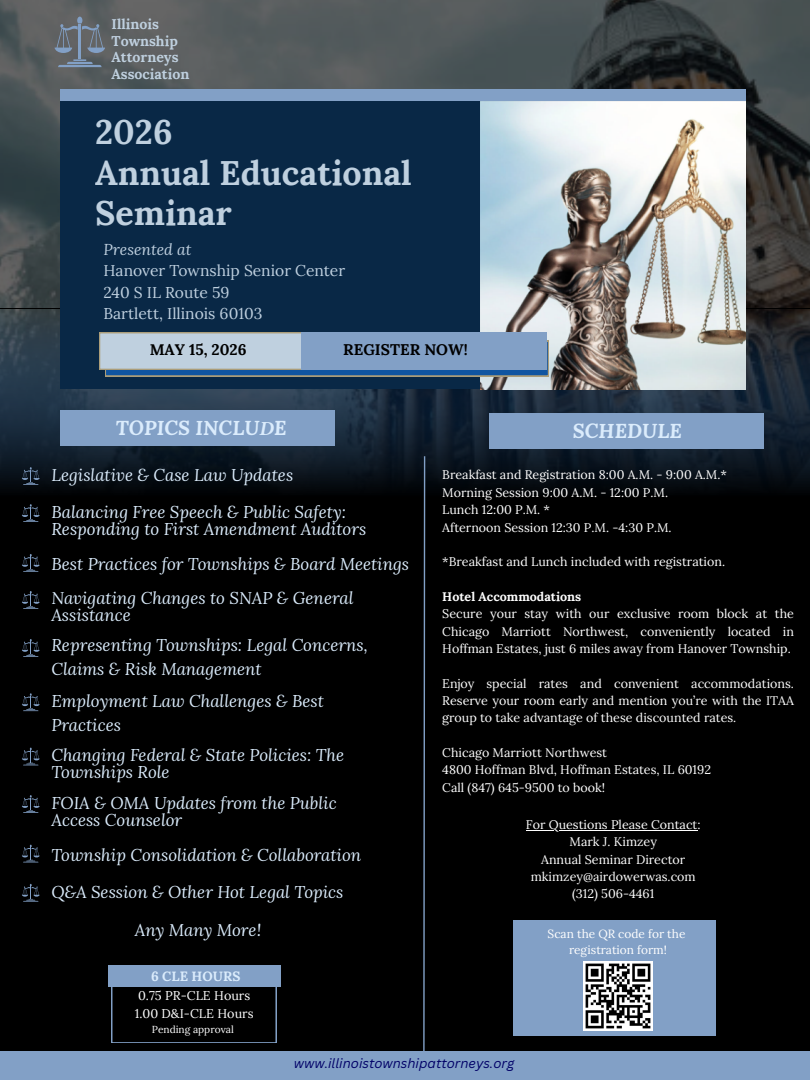
<style>
.page{position:relative;width:810px;height:1080px;background:#000}
.page>*{position:absolute;margin:0;border:0;box-sizing:border-box;transform-origin:0 0}
.t1{font:700 34px/40.4px "Lora";color:#bfd0df}
.t2{font:italic 700 20px "Lora";color:#dbecfc}
.t3{font:italic 16.88px/16.9px "Lora";color:#dbecfc}
.t4{font:15.62px/21.6px "Lora";color:#bfd0df}
.t5{font:700 15.38px "Lora";color:#000}
.t6{font:700 14.12px/16.8px "Lora";color:#bfd0df}
.t7{font:700 13.5px "Lora";color:#dbecfc}
.t8{font:italic 13.12px "Canva Sans";color:#000067}
.t9{font:12.62px "Lora";color:#fff}
.t10{font:12.5px/17.4px "Lora";color:#fff;text-align:justify}
.t11{font:700 12.5px "Lora";color:#fff}
.t12{font:11.88px "Lora";color:#fff}
.t13{font:10.12px "Lora";color:#fff}
.s1{font-style:italic}
.s2{font-family:"Minion Pro"}
</style>
<div class="page">
<img style="left:0;top:0;width:810px;height:308px">
<svg style="left:0;top:309px;width:810px;height:181px;background:#16222e"></svg>
<div style="left:60px;top:89px;width:686px;height:42px;background:#82a0c6"></div>
<div style="left:60px;top:102px;width:420px;height:287px;background:#092846"></div>
<img style="left:481px;top:102px;width:265px;height:287px">
<div style="left:415px;top:102px;width:66px;height:286px;background:#092846"></div>
<svg style="left:99px;top:333px;width:450px;height:43px;background:#94afc8"></svg>
<div style="left:301px;top:333px;width:246px;height:37px;background:#82a0c6"></div>
<div style="left:0;top:1051px;width:810px;height:29px;background:#82a0c6"></div>
<div style="left:60px;top:410px;width:275px;height:36px;background:#82a0c6"></div>
<svg style="left:112px;top:986px;width:164px;height:57px"></svg>
<div style="left:108px;top:965px;width:172px;height:21px;background:#82a0c6"></div>
<svg style="left:22px;top:467px;width:18px;height:18px"></svg>
<hr style="left:78px;top:27px;width:3px;height:32px;background:#82a0c6">
<svg style="left:58px;top:59px;width:44px;height:8px"></svg>
<svg style="left:55px;top:17px;width:50px;height:36px;background:#69717b"></svg>
<svg style="left:22px;top:504px;width:18px;height:18px"></svg>
<svg style="left:22px;top:554px;width:18px;height:18px"></svg>
<svg style="left:22px;top:591px;width:18px;height:18px"></svg>
<svg style="left:22px;top:639px;width:18px;height:18px"></svg>
<svg style="left:22px;top:693px;width:18px;height:18px"></svg>
<svg style="left:22px;top:748px;width:18px;height:18px"></svg>
<svg style="left:22px;top:795px;width:18px;height:18px"></svg>
<svg style="left:22px;top:884px;width:18px;height:18px"></svg>
<div style="left:489px;top:413px;width:275px;height:36px;background:#82a0c6"></div>
<svg style="left:422px;top:455px;width:4px;height:596px"></svg>
<div style="left:513px;top:920px;width:203px;height:115px;background:#82a0c6"></div>
<svg style="left:22px;top:845px;width:18px;height:18px"></svg>
<img style="left:584px;top:962px;width:68px;height:68px">
<hr style="left:526px;top:830px;width:171px;height:1px;background:#fff">
<p class="t6" style="left:112px;top:15px;width:79px">Illinois<br>Township<br>Attorneys<br>Association</p>
<h1 class="t1" style="left:95px;top:112px;width:318px">2026<br>Annual Educational<br>Seminar</h1>
<h4 class="t4" style="left:104px;top:238px;width:243px"><span class="s1">Presented at<br></span>Hanover Township Senior Center<br>240 S IL Route 59<br>Bartlett, Illinois 60103</h4>
<p class="t5" style="left:150px;top:340px;width:99px">MAY 15, 2026</p>
<p class="t5" style="left:343px;top:339px;width:126px">REGISTER NOW!</p>
<h2 class="t2" style="left:116px;top:415px;width:172px">TOPICS INCLU<span class="s2">D</span>E</h2>
<h4 class="t3" style="left:51px;top:466px;width:243px">Legislative &amp; Case Law Updates</h4>
<h4 class="t3" style="left:51px;top:503px;width:316px">Balancing Free Speech &amp; Public Safety:<br>Responding to First Amendment Auditors</h4>
<h4 class="t3" style="left:51px;top:555px;width:359px">Best Practices for Townships &amp; Board Meetings</h4>
<h4 class="t3" style="left:51px;top:589px;width:304px">Navigating Changes to SNAP &amp; General<br>Assistance</h4>
<h4 class="t3" style="left:51px;top:633px;width:318px;line-height:23.4px">Representing Townships: Legal Concerns,<br>Claims &amp; Risk Management</h4>
<h4 class="t3" style="left:51px;top:689px;width:274px;line-height:23.4px">Employment Law Challenges &amp; Best<br>Practices</h4>
<h4 class="t3" style="left:51px;top:746px;width:294px">Changing Federal &amp; State Policies: The<br>Townships Role</h4>
<h4 class="t3" style="left:51px;top:794px;width:287px">FOIA &amp; OMA Updates from the Public<br>Access Counselor</h4>
<h4 class="t3" style="left:51px;top:846px;width:311px">Township Consolidation &amp; Collaboration</h4>
<h4 class="t3" style="left:51px;top:883px;width:294px">Q&amp;A Session &amp; Other Hot Legal Topics</h4>
<h2 class="t2" style="left:573px;top:417px;width:111px">SCHEDULE</h2>
<p class="t10" style="left:442px;top:466px;width:286px">Breakfast and Registration 8:00 A.M. - 9:00 A.M.*</p>
<p class="t10" style="left:442px;top:484px;width:227px">Morning Session 9:00 A.M. - 12:00 P.M.</p>
<p class="t10" style="left:442px;top:501px;width:109px">Lunch 12:00 P.M. *</p>
<p class="t10" style="left:442px;top:518px;width:231px">Afternoon Session 12:30 P.M. -4:30 P.M.</p>
<p class="t10" style="left:442px;top:553px;width:284px">*Breakfast and Lunch included with registration.</p>
<p class="t11" style="left:442px;top:588px;width:140px">Hotel Accommodations</p>
<p class="t10" style="left:442px;top:605px;width:353px">Secure your stay with our exclusive room block at the Chicago Marriott Northwest, conveniently located in Hoffman Estates, just 6 miles away from Hanover Township.</p>
<p class="t10" style="left:442px;top:674px;width:353px">Enjoy special rates and convenient accommodations.<br>Reserve your room early and mention you’re with the ITAA group to take advantage of these discounted rates.</p>
<p class="t10" style="left:442px;top:744px;width:166px">Chicago Marriott Northwest</p>
<p class="t10" style="left:442px;top:761px;width:270px">4800 Hoffman Blvd, Hoffman Estates, IL 60192</p>
<p class="t10" style="left:442px;top:778px;width:164px">Call (847) 645-9500 to book!</p>
<p class="t10" style="left:526px;top:816px;width:176px;text-align:center">For Questions Please Contact:<br>Mark J. Kimzey</p>
<p class="t10" style="left:541px;top:850px;width:146px">Annual Seminar Director</p>
<p class="t10" style="left:531px;top:868px;width:167px">mkimzey@airdowerwas.com</p>
<p class="t10" style="left:572px;top:885px;width:84px">(312) 506-4461</p>
<h4 class="t3" style="left:135px;top:921px;width:128px">Any Many More!</h4>
<p class="t12" style="left:548px;top:926px;width:139px">Scan the QR code for the</p>
<p class="t12" style="left:569px;top:942px;width:99px">registration form!</p>
<p class="t7" style="left:151px;top:967px;width:91px">6 CLE HOURS</p>
<p class="t9" style="left:138px;top:988px;width:114px">0.75 PR-CLE Hours</p>
<p class="t9" style="left:135px;top:1005px;width:120px">1.00 D&amp;I-CLE Hours</p>
<p class="t13" style="left:152px;top:1023px;width:83px">Pending approval</p>
<p class="t8" style="left:294px;top:1054px;width:222px">www.illinoistownshipattorneys.org</p>
</div>
